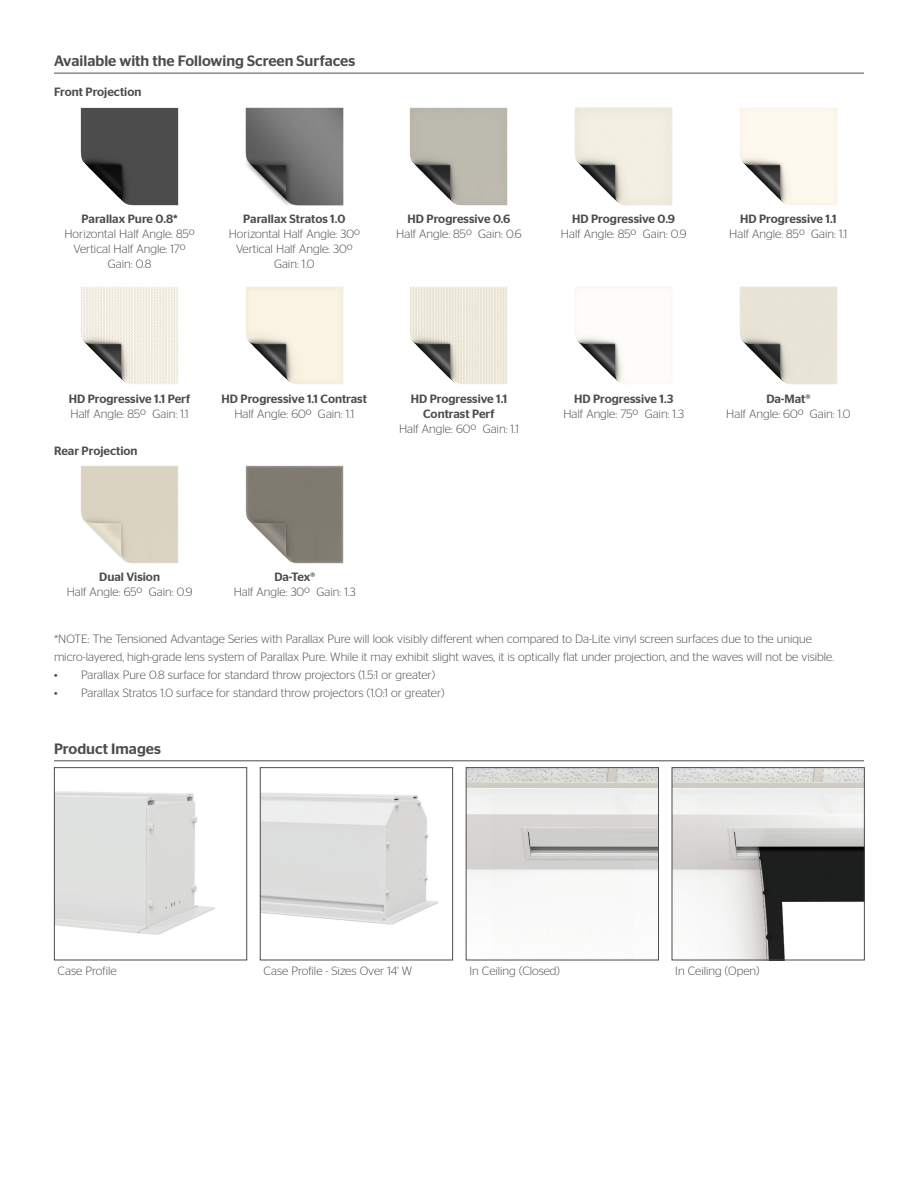
<style>
.page{position:relative;width:918px;height:1188px;background:#fff}
.page>*{position:absolute;margin:0;border:0;box-sizing:border-box;transform-origin:0 0}
.t1{font:500 15px "Stag Sans";color:#4b4c4d}
.t2{font:300 12px/15px "Stag Sans";color:#4b4c4d;text-align:center}
.t3{font:500 12px/15px "Stag Sans";color:#4b4c4d;text-align:center}
</style>
<div class="page">
<img style="left:81px;top:287px;width:97px;height:97px">
<img style="left:409px;top:107px;width:99px;height:99px">
<img style="left:574px;top:107px;width:99px;height:99px">
<img style="left:740px;top:108px;width:97px;height:97px">
<img style="left:575px;top:287px;width:97px;height:97px">
<img style="left:739px;top:286px;width:99px;height:99px">
<img style="left:80px;top:465px;width:99px;height:99px">
<img style="left:245px;top:465px;width:99px;height:99px">
<hr style="left:54px;top:73px;width:810px;height:1px;background:#4b4c4d">
<hr style="left:54px;top:760px;width:810px;height:1px;background:#4b4c4d">
<img style="left:56px;top:791px;width:159px;height:144px">
<div style="left:54px;top:767px;width:193px;height:193px;border:1px solid #4b4c4d"></div>
<img style="left:468px;top:769px;width:189px;height:115px">
<div style="left:466px;top:767px;width:193px;height:193px;border:1px solid #4b4c4d"></div>
<img style="left:262px;top:792px;width:177px;height:133px">
<div style="left:260px;top:767px;width:193px;height:193px;border:1px solid #4b4c4d"></div>
<img style="left:674px;top:769px;width:189px;height:189px">
<div style="left:672px;top:767px;width:193px;height:193px;border:1px solid #4b4c4d"></div>
<img style="left:80px;top:107px;width:99px;height:99px">
<img style="left:245px;top:107px;width:99px;height:99px">
<img style="left:246px;top:287px;width:97px;height:97px">
<img style="left:410px;top:287px;width:97px;height:97px">
<p class="t1" style="left:54px;top:52px;width:303px">Available with the Following Screen Surfaces</p>
<p class="t3" style="left:54px;top:84px;width:89px">Front Projection</p>
<p class="t3" style="left:82px;top:212px;width:98px">Parallax Pure 0.8*</p>
<p class="t2" style="left:64px;top:227px;width:132px">Horizontal Half Angle: 85º<br>Vertical Half Angle: 17º<br>Gain: 0.8</p>
<p class="t3" style="left:243px;top:212px;width:104px">Parallax Stratos 1.0</p>
<p class="t2" style="left:229px;top:227px;width:133px">Horizontal Half Angle: 30º<br>Vertical Half Angle: 30º<br>Gain: 1.0</p>
<p class="t3" style="left:408px;top:212px;width:104px">HD Progressive 0.6</p>
<p class="t2" style="left:396px;top:227px;width:127px">Half Angle: 85º Gain: 0.6</p>
<p class="t3" style="left:572px;top:212px;width:105px">HD Progressive 0.9</p>
<p class="t2" style="left:561px;top:227px;width:127px">Half Angle: 85º Gain: 0.9</p>
<p class="t3" style="left:740px;top:212px;width:98px">HD Progressive 1.1</p>
<p class="t2" style="left:729px;top:227px;width:120px">Half Angle: 85º Gain: 1.1</p>
<p class="t3" style="left:69px;top:391px;width:123px">HD Progressive 1.1 Perf</p>
<p class="t2" style="left:71px;top:406px;width:120px">Half Angle: 85º Gain: 1.1</p>
<p class="t3" style="left:54px;top:443px;width:85px">Rear Projection</p>
<p class="t3" style="left:222px;top:391px;width:147px">HD Progressive 1.1 Contrast</p>
<p class="t2" style="left:234px;top:406px;width:121px">Half Angle: 60º Gain: 1.1</p>
<p class="t3" style="left:411px;top:391px;width:98px">HD Progressive 1.1<br>Contrast Perf</p>
<p class="t2" style="left:399px;top:421px;width:121px">Half Angle: 60º Gain: 1.1</p>
<p class="t3" style="left:99px;top:569px;width:62px">Dual Vision</p>
<p class="t2" style="left:67px;top:584px;width:127px">Half Angle: 65º Gain: 0.9</p>
<p class="t3" style="left:274px;top:569px;width:42px">Da-Tex®</p>
<p class="t2" style="left:234px;top:584px;width:124px">Half Angle: 30º Gain: 1.3</p>
<p class="t3" style="left:574px;top:391px;width:101px">HD Progressive 1.3</p>
<p class="t2" style="left:563px;top:406px;width:122px">Half Angle: 75º Gain: 1.3</p>
<p class="t3" style="left:766px;top:391px;width:46px">Da-Mat®</p>
<p class="t2" style="left:726px;top:406px;width:126px">Half Angle: 60º Gain: 1.0</p>
<p class="t2" style="left:54px;top:630px;width:782px;line-height:18px;text-align:left">*NOTE: The Tensioned Advantage Series with Parallax Pure will look visibly different when compared to Da-Lite vinyl screen surfaces due to the unique micro-layered, high-grade lens system of Parallax Pure. While it may exhibit slight waves, it is optically flat under projection, and the waves will not be visible.</p>
<p class="t2" style="left:54px;top:667px;width:382px">• Parallax Pure 0.8 surface for standard throw projectors (1.5:1 or greater)</p>
<p class="t2" style="left:54px;top:685px;width:392px">• Parallax Stratos 1.0 surface for standard throw projectors (1.0:1 or greater)</p>
<p class="t1" style="left:54px;top:740px;width:108px">Product Images</p>
<p class="t2" style="left:58px;top:963px;width:60px">Case Profile</p>
<p class="t2" style="left:264px;top:963px;width:150px">Case Profile - Sizes Over 14' W</p>
<p class="t2" style="left:469px;top:963px;width:92px">In Ceiling (Closed)</p>
<p class="t2" style="left:675px;top:963px;width:86px">In Ceiling (Open)</p>
</div>
